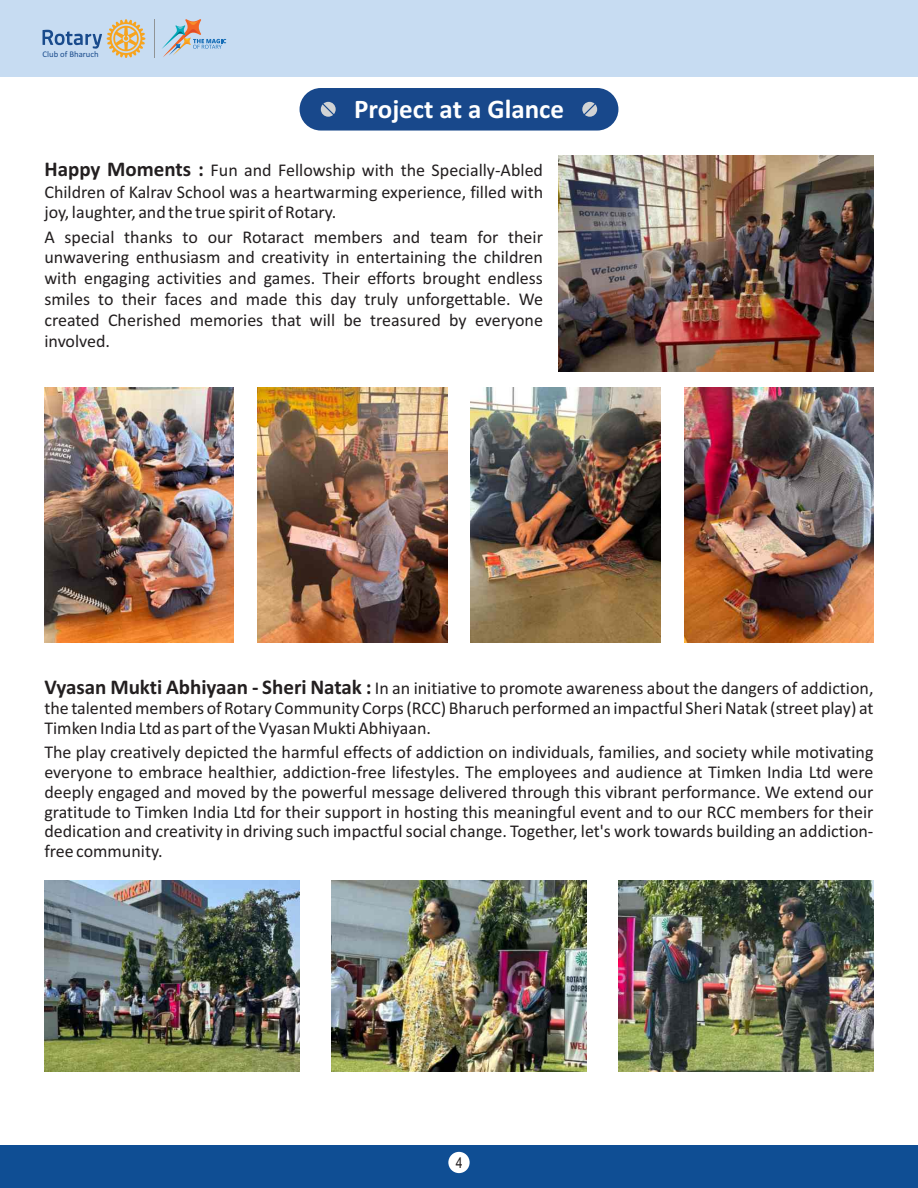
<style>
.page{position:relative;width:918px;height:1188px;background:#fff}
.page>*{position:absolute;margin:0;border:0;box-sizing:border-box;transform-origin:0 0}
.t1{font:700 27px "Calibri";color:#fff}
.t2{font:18px/20.9px "Calibri";color:#231f20;text-align:justify}
.t3{font:15px "Arial Narrow";color:#231f20}
.t4{font:8.7px "Calibri";color:#194b8c}
.s1{font-weight:700;font-size:21px}
</style>
<div class="page">
<div style="left:0;top:0;width:918px;height:77px;background:#c7dcf2"></div>
<svg style="left:43px;top:19px;width:102px;height:39px"></svg>
<hr style="left:155px;top:19px;width:1px;height:38px;background:#909496">
<svg style="left:162px;top:19px;width:64px;height:38px"></svg>
<div style="left:0;top:1145px;width:918px;height:43px;background:#0f4e94"></div>
<div style="left:448px;top:1152px;width:22px;height:21px;background:#fff;border-radius:50%"></div>
<div style="left:300px;top:88px;width:318px;height:43px;background:#18488b;border-radius:21px"></div>
<svg style="left:321px;top:102px;width:15px;height:15px"></svg>
<svg style="left:582px;top:102px;width:15px;height:15px"></svg>
<img style="left:558px;top:156px;width:316px;height:215px">
<img style="left:44px;top:387px;width:190px;height:255px">
<img style="left:258px;top:387px;width:189px;height:255px">
<img style="left:471px;top:387px;width:189px;height:255px">
<img style="left:684px;top:387px;width:190px;height:255px">
<img style="left:44px;top:880px;width:256px;height:192px">
<img style="left:331px;top:880px;width:256px;height:192px">
<img style="left:618px;top:880px;width:256px;height:192px">
<p class="t4" style="left:43px;top:50px;width:58px">Club of Bharuch</p>
<h1 class="t1" style="left:354px;top:98px;width:211px">Project at a Glance</h1>
<p class="t2" style="left:44px;top:161px;width:500px;line-height:21.3px"><span class="s1">Happy Moments :</span> Fun and Fellowship with the Specially-Abled Children of Kalrav School was a heartwarming experience, filled with joy, laughter, and the true spirit of Rotary.</p>
<p class="t2" style="left:44px;top:228px;width:500px">A special thanks to our Rotaract members and team for their unwavering enthusiasm and creativity in entertaining the children with engaging activities and games. Their efforts brought endless smiles to their faces and made this day truly unforgettable. We created Cherished memories that will be treasured by everyone involved.</p>
<p class="t2" style="left:44px;top:679px;width:831px;line-height:20.1px"><span class="s1">Vyasan Mukti Abhiyaan - Sheri Natak :</span> In an initiative to promote awareness about the dangers of addiction, the talented members of Rotary Community Corps (RCC) Bharuch performed an impactful Sheri Natak (street play) at Timken India Ltd as part of the Vyasan Mukti Abhiyaan.</p>
<p class="t2" style="left:44px;top:744px;width:831px;line-height:19.8px">The play creatively depicted the harmful effects of addiction on individuals, families, and society while motivating everyone to embrace healthier, addiction-free lifestyles. The employees and audience at Timken India Ltd were deeply engaged and moved by the powerful message delivered through this vibrant performance. We extend our gratitude to Timken India Ltd for their support in hosting this meaningful event and to our RCC members for their dedication and creativity in driving such impactful social change. Together, let's work towards building an addiction&shy;free community.</p>
<p class="t3" style="left:456px;top:1157px;width:8px">4</p>
</div>
